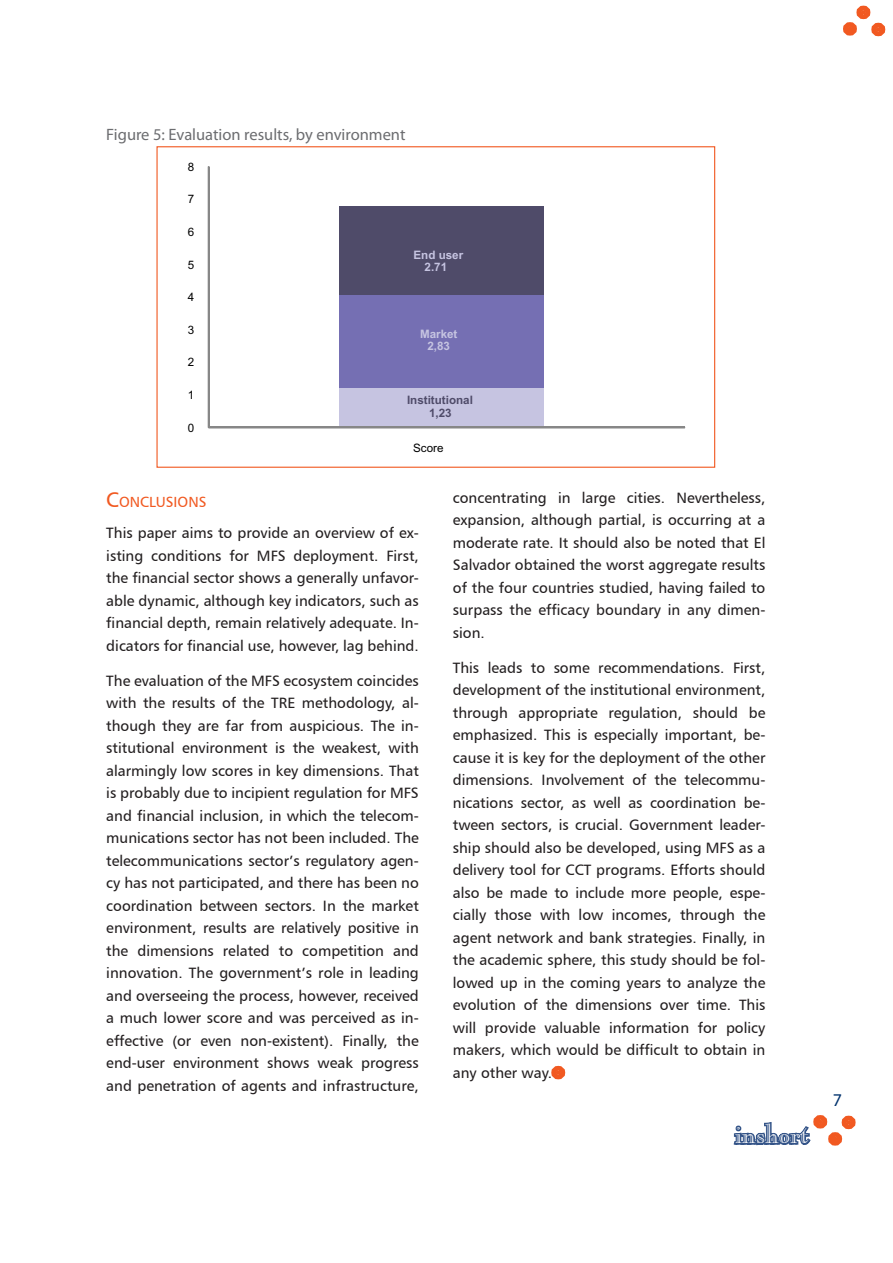
<style>
.page{position:relative;width:893px;height:1263px;background:#fff}
.page>*{position:absolute;margin:0;border:0;box-sizing:border-box;transform-origin:0 0}
.t1{font:27px "Caslon Openface BT";color:#fff}
.t2{font:18px "Myriad Pro";color:#00326d}
.TITULOS_CUADROS{font:16.5px "Myriad Pro";color:#6c6d70}
.TEXTO{font:15px/22.5px "Humanist 777 BT Roman B";color:#231f20;text-align:justify}
.sub_tit_1{font:14.7px "Humanist 777 BT Roman B";color:#f15921}
.t3{font:700 11.55px/12.5px "Arial";color:#c6c4e1;text-align:center}
.t4{font:700 11.55px/12.9px "Arial";color:#4f4b69;text-align:center}
.t5{font:11.55px "Arial";color:#000}
.s1{font-size:21px}
</style>
<div class="page">
<div style="left:871px;top:23px;width:14px;height:13px;border:9px solid #f15921;border-radius:50%"></div>
<div style="left:856px;top:6px;width:14px;height:13px;border:9px solid #f15921;border-radius:50%"></div>
<div style="left:843px;top:22px;width:14px;height:14px;border:9px solid #f15921;border-radius:50%"></div>
<div style="left:813px;top:1115px;width:14px;height:13px;border:9px solid #f15921;border-radius:50%"></div>
<div style="left:828px;top:1132px;width:14px;height:13px;border:9px solid #f15921;border-radius:50%"></div>
<div style="left:842px;top:1116px;width:13px;height:13px;border:9px solid #f15921;border-radius:50%"></div>
<svg style="left:733px;top:1118px;width:92px;height:28px"></svg>
<div style="left:551px;top:1066px;width:14px;height:13px;border:9px solid #f15921;border-radius:50%"></div>
<div style="left:339px;top:387px;width:205px;height:40px;background:#c6c4e1"></div>
<div style="left:339px;top:295px;width:205px;height:92px;background:#756fb3"></div>
<div style="left:339px;top:207px;width:205px;height:88px;background:#4f4b69"></div>
<div style="left:208px;top:167px;width:1px;height:261px;border:1px solid #878787"></div>
<div style="left:209px;top:427px;width:476px;height:1px;border:1px solid #878787"></div>
<p class="TITULOS_CUADROS" style="left:106px;top:124px;width:301px">Figure 5: Evaluation results, by environment</p>
<p class="t5" style="left:188px;top:162px;width:8px">8</p>
<p class="t5" style="left:188px;top:195px;width:8px">7</p>
<p class="t5" style="left:188px;top:228px;width:8px">6</p>
<p class="t5" style="left:188px;top:260px;width:8px">5</p>
<p class="t5" style="left:188px;top:293px;width:8px">4</p>
<p class="t5" style="left:188px;top:325px;width:8px">3</p>
<p class="t5" style="left:188px;top:358px;width:8px">2</p>
<p class="t5" style="left:188px;top:391px;width:8px">1</p>
<p class="t5" style="left:188px;top:423px;width:8px">0</p>
<p class="t3" style="left:414px;top:249px;width:51px">End user<br>2 71</p>
<p class="t3" style="left:431px;top:262px;width:5px">.</p>
<p class="t3" style="left:420px;top:329px;width:39px">Market<br>2,83</p>
<p class="t4" style="left:407px;top:394px;width:67px">Institutional<br>1,23</p>
<p class="t5" style="left:413px;top:444px;width:32px">Score</p>
<p class="sub_tit_1" style="left:106px;top:493px;width:100px"><span class="s1">C</span>ONCLUSIONS</p>
<p class="TEXTO" style="left:106px;top:521px;width:314px">This paper aims to provide an overview of ex&shy;isting conditions for MFS deployment. First, the financial sector shows a generally unfavor&shy;able dynamic, although key indicators, such as financial depth, remain relatively adequate. In&shy;dicators for financial use, however, lag behind.</p>
<p class="TEXTO" style="left:106px;top:669px;width:314px">The evaluation of the MFS ecosystem coincides with the results of the TRE methodology, al&shy;though they are far from auspicious. The in&shy;stitutional environment is the weakest, with alarmingly low scores in key dimensions. That is probably due to incipient regulation for MFS and financial inclusion, in which the telecom&shy;munications sector has not been included. The telecommunications sector’s regulatory agen&shy;cy has not participated, and there has been no coordination between sectors. In the market environment, results are relatively positive in the dimensions related to competition and innovation. The government’s role in leading and overseeing the process, however, received a much lower score and was perceived as in&shy;effective (or even non-existent). Finally, the end-user environment shows weak progress and penetration of agents and infrastructure,</p>
<p class="TEXTO" style="left:453px;top:486px;width:314px">concentrating in large cities. Nevertheless, expansion, although partial, is occurring at a moderate rate. It should also be noted that El Salvador obtained the worst aggregate results of the four countries studied, having failed to surpass the efficacy boundary in any dimen&shy;sion.</p>
<p class="TEXTO" style="left:453px;top:656px;width:314px">This leads to some recommendations. First, development of the institutional environment, through appropriate regulation, should be emphasized. This is especially important, be&shy;cause it is key for the deployment of the other dimensions. Involvement of the telecommu&shy;nications sector, as well as coordination be&shy;tween sectors, is crucial. Government leader&shy;ship should also be developed, using MFS as a delivery tool for CCT programs. Efforts should also be made to include more people, espe&shy;cially those with low incomes, through the agent network and bank strategies. Finally, in the academic sphere, this study should be fol&shy;lowed up in the coming years to analyze the evolution of the dimensions over time. This will provide valuable information for policy makers, which would be difficult to obtain in any other way.</p>
<h1 class="t1" style="left:735px;top:1117px;width:75px">inshort</h1>
<p class="t2" style="left:833px;top:1089px;width:11px">7</p>
</div>
